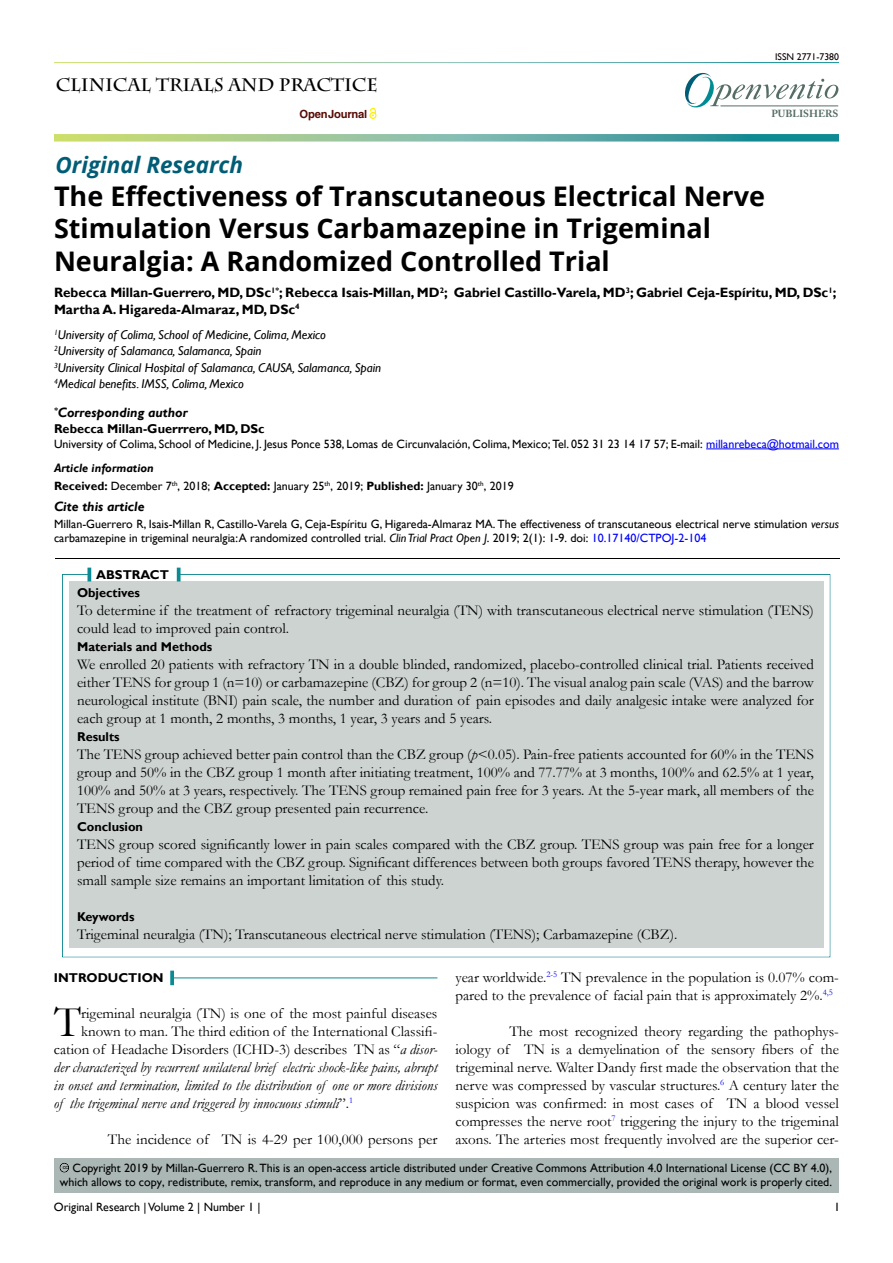
<style>
.page{position:relative;width:893px;height:1263px;background:#fff}
.page>*{position:absolute;margin:0;border:0;box-sizing:border-box;transform-origin:0 0}
.t1{font:43.8px "Garamond";color:#000}
.t2{font:700 27px/32.4px "Open Sans";color:#000}
.t3{font:italic 700 22.5px "Open Sans";color:#015d76}
.t4{font:700 18px "Charlemagne Std";color:#000}
.t5{font:15px/18px "Garamond";color:#000;text-align:justify}
.t6{font:italic 15px "Garamond";color:#000}
.t7{font:700 13.5px/16.2px "Gill Sans";color:#000101}
.t8{font:italic 700 13.5px "Gill Sans";color:#000}
.t9{font:italic 12.75px/16.4px "Gill Sans";color:#000}
.t10{font:700 12.75px/17.9px "Gill Sans";color:#000}
.t11{font:12px/14.4px "Gill Sans";color:#000}
.t12{font:700 12px "Gill Sans";color:#000}
.t13{font:700 11.25px "Helvetica LT Std";letter-spacing:-.015em;color:#580b05}
.t14{font:700 10.2px "Adobe Caslon Pro";color:#566d65}
.t15{font:9.75px "Gill Sans";color:#0a0000}
.t16{font:5.7px "Arial";color:#000}
.s1{color:#000}
.s2{color:#000101}
.s3{color:#0000fa}
.s4{font-weight:700;font-style:italic}
.s5{font-weight:400}
.s6{font-weight:400;color:#000101}
.s7{font-style:italic}
.s8{font-style:normal}
</style>
<div class="page">
<svg style="left:685px;top:73px;width:153px;height:35px"></svg>
<hr style="left:720px;top:106px;width:118px;height:1px;background:#566d65">
<svg style="left:54px;top:134px;width:785px;height:8px;background:#81ba9d"></svg>
<svg style="left:370px;top:107px;width:6px;height:11px"></svg>
<hr style="left:706px;top:449px;width:133px;height:1px;background:#0000fa">
<div style="left:42px;top:548px;width:810px;height:12px;background:#f6f1f3;opacity:.75"></div>
<div style="left:54px;top:1158px;width:785px;height:35px;background:#aab7b5"></div>
<div style="left:47px;top:1151px;width:37px;height:22px;background:#f6f1f3;opacity:.75"></div>
<div style="left:50px;top:565px;width:793px;height:393px;background:#f6f1f3;opacity:.75"></div>
<svg style="left:87px;top:568px;width:4px;height:13px"></svg>
<svg style="left:177px;top:568px;width:4px;height:13px"></svg>
<hr style="left:173px;top:977px;width:264px;height:1px;background:#0a8b93">
<svg style="left:170px;top:971px;width:4px;height:14px"></svg>
<p class="t15" style="left:775px;top:51px;width:65px">ISSN 2771-7380</p>
<p class="t4" style="left:56px;top:74px;width:324px">Clinical trials and practice</p>
<p class="t13" style="left:300px;top:107px;width:69px">Open Journal</p>
<p class="t14" style="left:771px;top:108px;width:69px">PUBLISHERS</p>
<h3 class="t3" style="left:55px;top:149px;width:189px">Original Research</h3>
<h2 class="t2" style="left:54px;top:179px;width:713px">The Effectiveness of Transcutaneous Electrical Nerve<br>Stimulation Versus Carbamazepine in Trigeminal<br>Neuralgia: A Randomized Controlled Trial</h2>
<p class="t7" style="left:54px;top:285px;width:784px"><span class="s1">Rebecca Millan-Guerrero, MD, DSc</span><sup>1*</sup>; <span class="s1">Rebecca</span> Isais-Millan, MD<sup>2</sup>; Gabriel Castillo-Varela, MD<sup>3</sup>; Gabriel Ceja-Espíritu, MD, DSc<sup>1</sup>;<br>Martha A. Higareda-Almaraz, MD, DSc<sup>4</sup></p>
<p class="t9" style="left:54px;top:327px;width:329px"><sup>1</sup><span class="s2">University of Colima, School of Medicine, Colima, Mexico<br></span><sup>2</sup>University of Salamanca, Salamanca, Spain<br><sup>3</sup>University Clinical Hospital of Salamanca, CAUSA, Salamanca, Spain <sup>4</sup>Medical benefits. IMSS, Colima, Mexico</p>
<p class="t8" style="left:54px;top:405px;width:135px"><sup>*</sup>Corresponding author</p>
<p class="t10" style="left:54px;top:420px;width:212px">Rebecca Millan-Guerrrero, MD, DSc</p>
<p class="t11" style="left:54px;top:432px;width:786px;line-height:24.2px">University of Colima, School of Medicine, J. Jesus Ponce 538, Lomas de Circunvalación, Colima, Mexico; Tel. 052 31 23 14 17 57; E-mail: <span class="s3">millanrebeca@hotmail.com<br></span><span class="s4">Article information</span></p>
<p class="t12" style="left:54px;top:479px;width:461px">Received: <span class="s5">December 7</span><sup>th</sup><span class="s5">, 2018;</span> Accepted: <span class="s6">January 25</span><sup>th</sup><span class="s6">, 2019</span><span class="s5">;</span> Published: <span class="s6">January 30</span><sup>th</sup><span class="s6">, 2019</span></p>
<p class="t8" style="left:54px;top:499px;width:92px">Cite this article</p>
<p class="t11" style="left:54px;top:517px;width:786px">Millan-Guerrero R, Isais-Millan R, Castillo-Varela G, Ceja-Espíritu G, Higareda-Almaraz MA. The effectiveness of transcutaneous electrical nerve stimulation <span class="s7">versus </span>carbamazepine in trigeminal neuralgia: A randomized controlled trial. <span class="s7">Clin Trial Pract Open J</span>. 2019; 2(1): 1-9. doi: <span class="s3">10.17140/CTPOJ-2-104</span></p>
<p class="t10" style="left:77px;top:566px;width:93px;text-indent:19px">ABSTRACT<br>Objectives</p>
<p class="t5" style="left:77px;top:601px;width:738px">To determine if the treatment of refractory trigeminal neuralgia (TN) with transcutaneous electrical nerve stimulation (TENS) could lead to improved pain control.</p>
<p class="t10" style="left:77px;top:638px;width:137px">Materials and Methods</p>
<p class="t5" style="left:77px;top:655px;width:738px">We enrolled 20 patients with refractory TN in a double blinded, randomized, placebo-controlled clinical trial. Patients received either TENS for group 1 (n=10) or carbamazepine (CBZ) for group 2 (n=10). The visual analog pain scale (VAS) and the barrow neurological institute (BNI) pain scale, the number and duration of pain episodes and daily analgesic intake were analyzed for each group at 1 month, 2 months, 3 months, 1 year, 3 years and 5 years.</p>
<p class="t10" style="left:77px;top:728px;width:44px">Results</p>
<p class="t5" style="left:77px;top:745px;width:738px">The TENS group achieved better pain control than the CBZ group (<span class="s7">p</span>&lt;0.05). Pain-free patients accounted for 60% in the TENS group and 50% in the CBZ group 1 month after initiating treatment, 100% and 77.77% at 3 months, 100% and 62.5% at 1 year, 100% and 50% at 3 years, respectively. The TENS group remained pain free for 3 years. At the 5-year mark, all members of the TENS group and the CBZ group presented pain recurrence.</p>
<p class="t10" style="left:77px;top:818px;width:68px">Conclusion</p>
<p class="t5" style="left:77px;top:835px;width:738px">TENS group scored significantly lower in pain scales compared with the CBZ group. TENS group was pain free for a longer period of time compared with the CBZ group. Significant differences between both groups favored TENS therapy, however the small sample size remains an important limitation of this study.</p>
<p class="t10" style="left:77px;top:908px;width:59px">Keywords</p>
<p class="t5" style="left:77px;top:925px;width:602px">Trigeminal neuralgia (TN); Transcutaneous electrical nerve stimulation (TENS); Carbamazepine (CBZ).</p>
<p class="t10" style="left:54px;top:969px;width:111px">INTRODUCTION</p>
<h1 class="t1" style="left:54px;top:993px;width:28px">T</h1>
<p class="t5" style="left:81px;top:1004px;width:358px">rigeminal neuralgia (TN) is one of the most painful diseases</p>
<p class="t5" style="left:455px;top:968px;width:385px">year worldwide.<sup>2-5</sup> TN prevalence in the population is 0.07% com&shy;pared to the prevalence of facial pain that is approximately 2%.<sup>4,5</sup></p>
<p class="t5" style="left:455px;top:1022px;width:385px;text-indent:54px">The most recognized theory regarding the pathophys&shy;iology of TN is a demyelination of the sensory fibers of the trigeminal nerve. Walter Dandy first made the observation that the nerve was compressed by vascular structures.<sup>6</sup> A century later the suspicion was confirmed: in most cases of TN a blood vessel compresses the nerve root<sup>7</sup> triggering the injury to the trigeminal axons. The arteries most frequently involved are the superior cer-</p>
<p class="t5" style="left:81px;top:1022px;width:358px">known to man. The third edition of the International Classifi-</p>
<p class="t5" style="left:54px;top:1040px;width:385px">cation of Headache Disorders (ICHD-3) describes TN as “<span class="s7">a disor-</span></p>
<p class="t6" style="left:54px;top:1057px;width:385px">der characterized by recurrent unilateral brief electric shock-like pains, abrupt</p>
<p class="t6" style="left:54px;top:1075px;width:385px">in onset and termination, limited to the distribution of one or more divisions</p>
<p class="t6" style="left:54px;top:1093px;width:301px">of the trigeminal nerve and triggered by innocuous stimuli<span class="s8">”.</span><sup>1</sup></p>
<p class="t5" style="left:108px;top:1130px;width:331px">The incidence of TN is 4-29 per 100,000 persons per</p>
<p class="t11" style="left:60px;top:1161px;width:774px;text-align:right">Copyright 2019 by Millan-Guerrero R. This is an open-access article distributed under Creative Commons Attribution 4.0 International License (CC BY 4.0), which allows to copy, redistribute, remix, transform, and reproduce in any medium or format, even commercially, provided the original work is properly cited.</p>
<p class="t16" style="left:63px;top:1163px;width:7px">cc</p>
<p class="t11" style="left:54px;top:1199px;width:208px">Original Research | Volume 2 | Number 1 |</p>
<p class="t11" style="left:834px;top:1199px;width:7px">1</p>
</div>
